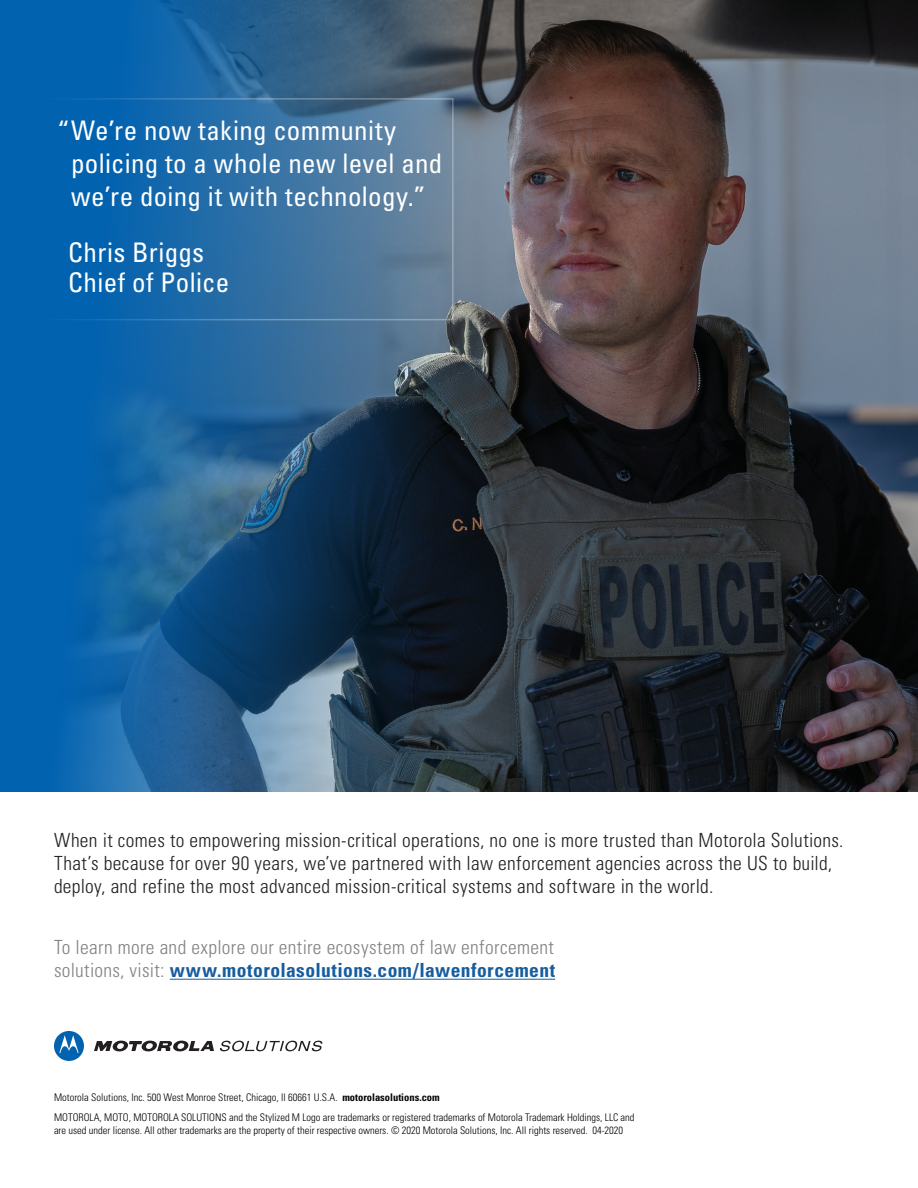
<style>
.page{position:relative;width:918px;height:1188px;background:#fff}
.page>*{position:absolute;margin:0;border:0;box-sizing:border-box;transform-origin:0 0}
.t1{font:condensed 27px/33px "Univers";letter-spacing:.01em;color:#fff}
.t2{font:300 condensed 19.5px/23.2px "Univers";letter-spacing:.02em;color:#231f20}
.t3{font:300 condensed 19.5px/23.2px "Univers";letter-spacing:.02em;color:#808285}
.t4{font:300 condensed 10.5px/19.8px "Univers";color:#000}
.s1{font-weight:700;color:#175d9e}
.s2{font-weight:700}
</style>
<div class="page">
<svg style="left:94px;top:1041px;width:120px;height:11px"></svg>
<svg style="left:54px;top:1031px;width:30px;height:30px"></svg>
<svg style="left:220px;top:1041px;width:102px;height:10px"></svg>
<hr style="left:170px;top:979px;width:385px;height:1px;background:#175d9e">
<img style="left:0;top:0;width:918px;height:792px">
<h1 class="t1" style="left:71px;top:114px;width:373px;text-indent:-14px">“We’re now taking community policing to a whole new level and we’re doing it with technology.”</h1>
<h1 class="t1" style="left:68px;top:237px;width:163px;line-height:30px">Chris Briggs<br>Chief of Police</h1>
<p class="t2" style="left:54px;top:828px;width:791px">When it comes to empowering mission-critical operations, no one is more trusted than Motorola Solutions.<br>That’s because for over 90 years, we’ve partnered with law enforcement agencies across the US to build, deploy, and refine the most advanced mission-critical systems and software in the world.</p>
<h2 class="t3" style="left:54px;top:936px;width:503px">To learn more and explore our entire ecosystem of law enforcement solutions, visit: <span class="s1">www.motorolasolutions.com/lawenforcement</span></h2>
<p class="t4" style="left:54px;top:1087px;width:582px">Motorola Solutions, Inc. 500 West Monroe Street, Chicago, Il 60661 U.S.A. <span class="s2">motorolasolutions.com<br></span>MOTOROLA, MOTO, MOTOROLA SOLUTIONS and the Stylized M Logo are trademarks or registered trademarks of Motorola Trademark Holdings, LLC and</p>
<p class="t4" style="left:54px;top:1120px;width:571px">are used under license. All other trademarks are the property of their respective owners. © 2020 Motorola Solutions, Inc. All rights reserved. 04-2020</p>
</div>
